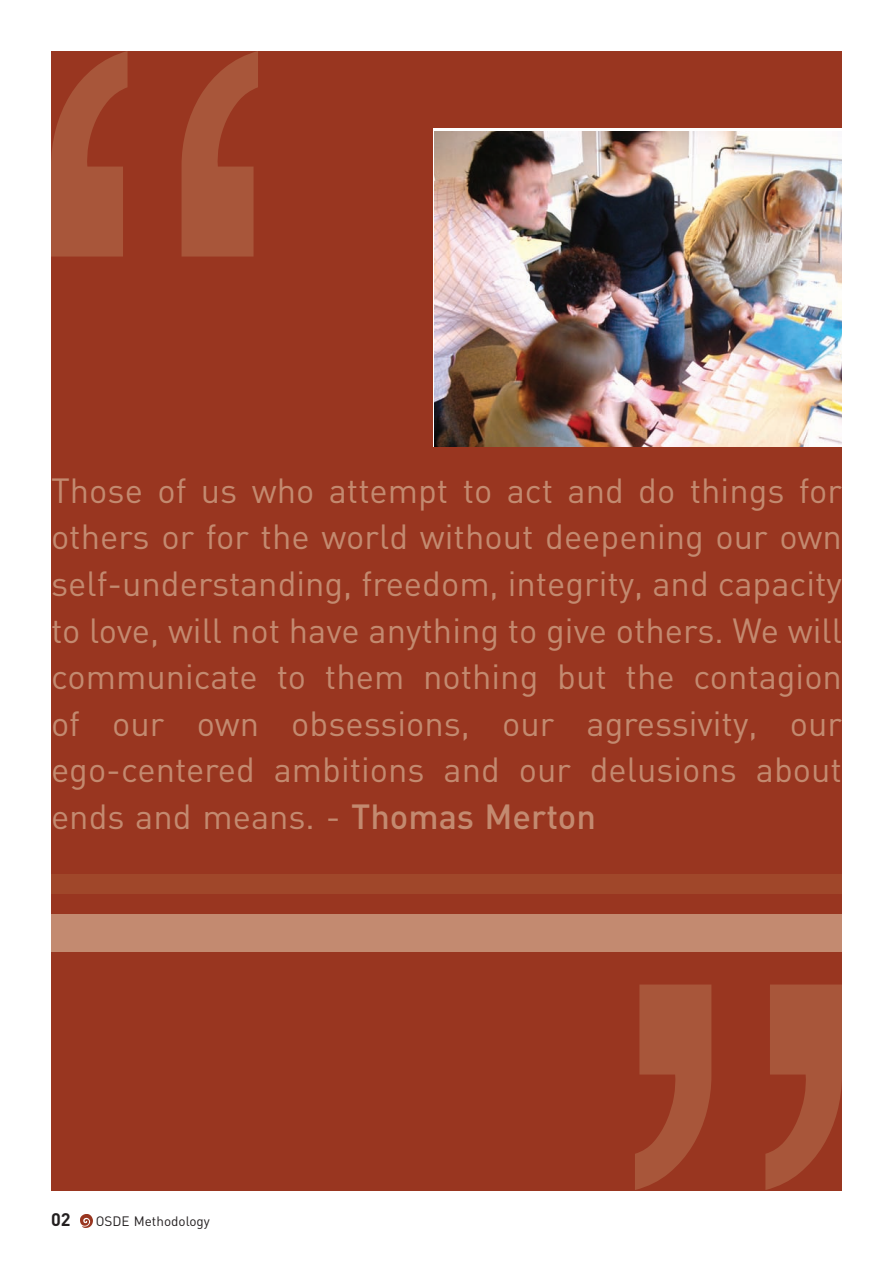
<style>
.page{position:relative;width:893px;height:1263px;background:#fff}
.page>*{position:absolute;margin:0;border:0;box-sizing:border-box;transform-origin:0 0}
.t1{font:34.5px/46.5px "DIN";color:#c38a70;text-align:justify}
.t2{font:700 18px "DIN";color:#231f20}
.t3{font:13.5px "DIN";color:#231f20}
.s1{font-weight:500}
</style>
<div class="page">
<img style="left:80px;top:1214px;width:13px;height:14px">
<div style="left:51px;top:51px;width:791px;height:1140px;background:#993620"></div>
<svg style="left:51px;top:51px;width:207px;height:206px"></svg>
<div style="left:51px;top:874px;width:791px;height:20px;background:#a0472a"></div>
<div style="left:51px;top:915px;width:791px;height:37px;background:#c38a70"></div>
<svg style="left:635px;top:984px;width:207px;height:206px"></svg>
<img style="left:435px;top:131px;width:407px;height:315px">
<p class="t1" style="left:51px;top:468px;width:792px">Those of us who attempt to act and do things for others or for the world without deepening our own self-understanding, freedom, integrity, and capacity to love, will not have anything to give others. We will communicate to them nothing but the contagion of our own obsessions, our agressivity, our ego-centered ambitions and our delusions about ends and means. - <span class="s1">Thomas Merton</span></p>
<p class="t2" style="left:51px;top:1210px;width:21px">02</p>
<p class="t3" style="left:96px;top:1214px;width:116px">OSDE Methodology</p>
</div>
